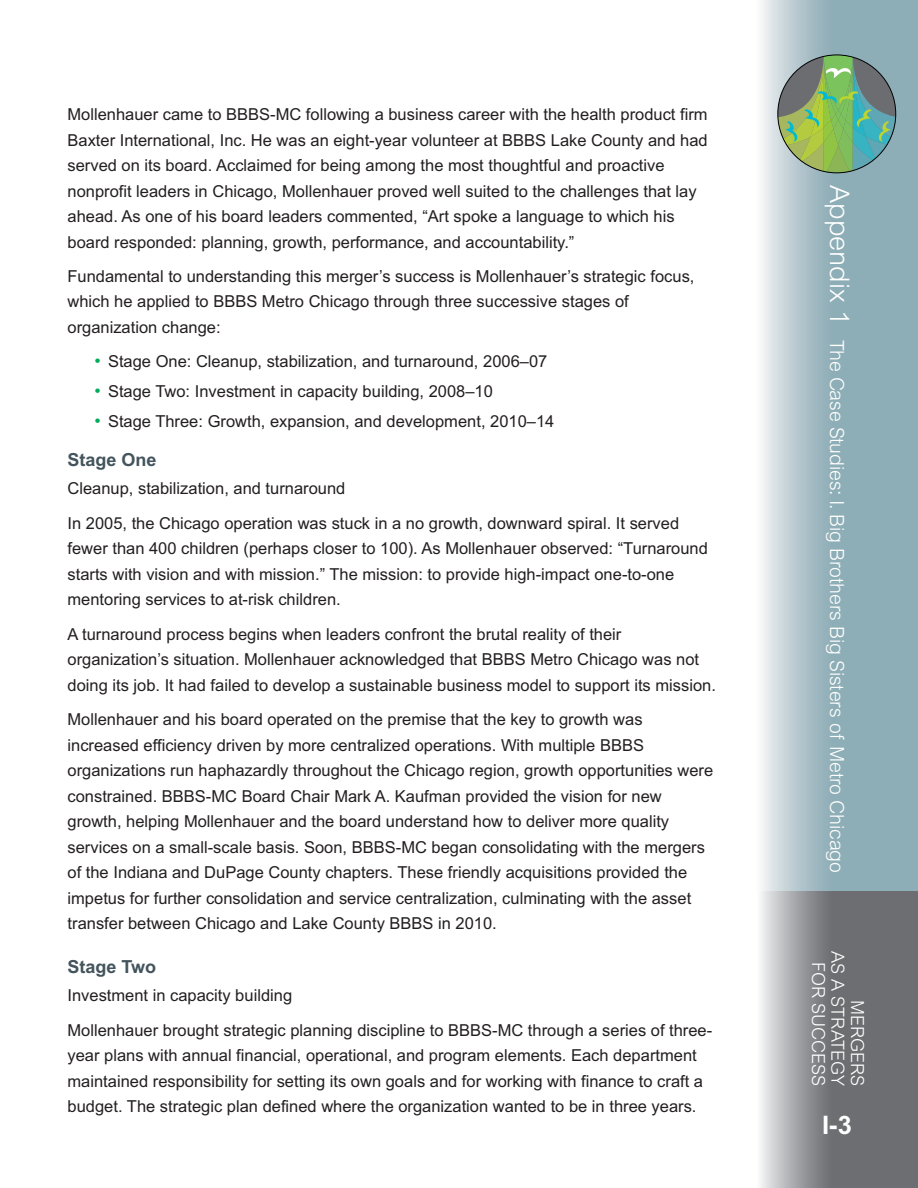
<style>
.page{position:relative;width:918px;height:1188px;background:#fff}
.page>*{position:absolute;margin:0;border:0;box-sizing:border-box;transform-origin:0 0}
.t1{font:700 25.5px "Arial";color:#fff}
.t2{font:300 19.5px "Arial";letter-spacing:-.01em;color:#fff}
.t3{font:300 18px/19.5px "Arial";color:#fff;text-align:right}
.t4{font:700 18px "Arial";color:#43545c}
.t5{font:16.5px/25.5px "Arial";color:#231f20}
.s1{font-size:18px;color:#00ac5a}
.s2{font-size:27px}
</style>
<div class="page">
<svg style="left:762px;top:0;width:156px;height:891px;background:#a2bbc3"></svg>
<svg style="left:760px;top:891px;width:158px;height:297px;background:#88898c"></svg>
<svg style="left:778px;top:55px;width:118px;height:118px;background:#7fa780"></svg>
<p class="t5" style="left:67px;top:102px;width:642px">mollenhauer came to bbbs-mc following a business career with the health product firm baxter international, inc. he was an eight-year volunteer at bbbs Lake county and had served on its board. acclaimed for being among the most thoughtful and proactive nonprofit leaders in chicago, mollenhauer proved well suited to the challenges that lay ahead. as one of his board leaders commented, “art spoke a language to which his board responded: planning, growth, performance, and accountability.”</p>
<p class="t5" style="left:68px;top:264px;width:629px">Fundamental to understanding this merger’s success is mollenhauer’s strategic focus, which he applied to bbbs metro chicago through three successive stages of organization change:</p>
<p class="t5" style="left:94px;top:349px;width:454px"><span class="s1">•</span> stage one: cleanup, stabilization, and turnaround, 2006–07</p>
<p class="t5" style="left:94px;top:379px;width:400px"><span class="s1">•</span> stage two: investment in capacity building, 2008–10</p>
<p class="t5" style="left:94px;top:409px;width:461px"><span class="s1">•</span> stage three: Growth, expansion, and development, 2010–14</p>
<p class="t4" style="left:68px;top:449px;width:91px">Stage One</p>
<p class="t5" style="left:68px;top:471px;width:613px;line-height:34.5px">cleanup, stabilization, and turnaround<br>in 2005, the chicago operation was stuck in a no growth, downward spiral. it served</p>
<p class="t5" style="left:68px;top:536px;width:642px">fewer than 400 children (perhaps closer to 100). as mollenhauer observed: “turnaround starts with vision and with mission.” the mission: to provide high-impact one-to-one mentoring services to at-risk children.</p>
<p class="t5" style="left:68px;top:621px;width:650px">a turnaround process begins when leaders confront the brutal reality of their organization’s situation. mollenhauer acknowledged that bbbs metro chicago was not doing its job. it had failed to develop a sustainable business model to support its mission.</p>
<p class="t5" style="left:68px;top:707px;width:647px">mollenhauer and his board operated on the premise that the key to growth was increased efficiency driven by more centralized operations. With multiple bbbs organizations run haphazardly throughout the chicago region, growth opportunities were constrained. bbbs-mc board chair mark a. Kaufman provided the vision for new growth, helping mollenhauer and the board understand how to deliver more quality services on a small-scale basis. soon, bbbs-mc began consolidating with the mergers of the indiana and duPage county chapters. these friendly acquisitions provided the impetus for further consolidation and service centralization, culminating with the asset transfer between chicago and Lake county bbbs in 2010.</p>
<p class="t4" style="left:68px;top:956px;width:90px">Stage Two</p>
<p class="t5" style="left:68px;top:978px;width:646px;line-height:34.5px">investment in capacity building<br>mollenhauer brought strategic planning discipline to bbbs-mc through a series of three-</p>
<p class="t5" style="left:68px;top:1043px;width:637px">year plans with annual financial, operational, and program elements. each department maintained responsibility for setting its own goals and for working with finance to craft a budget. the strategic plan defined where the organization wanted to be in three years.</p>
<p class="t2" style="left:844px;top:185px;width:689px;rotate:90deg"><span class="s2">Appendix 1</span> The Case Studies: I. Big Brothers Big Sisters of Metro Chicago</p>
<p class="t3" style="left:865px;top:951px;width:136px;rotate:90deg">MERGERS<br>AS A STRATEGY<br>FOR SUCCESS</p>
<h1 class="t1" style="left:822px;top:1110px;width:31px">I-3</h1>
</div>
